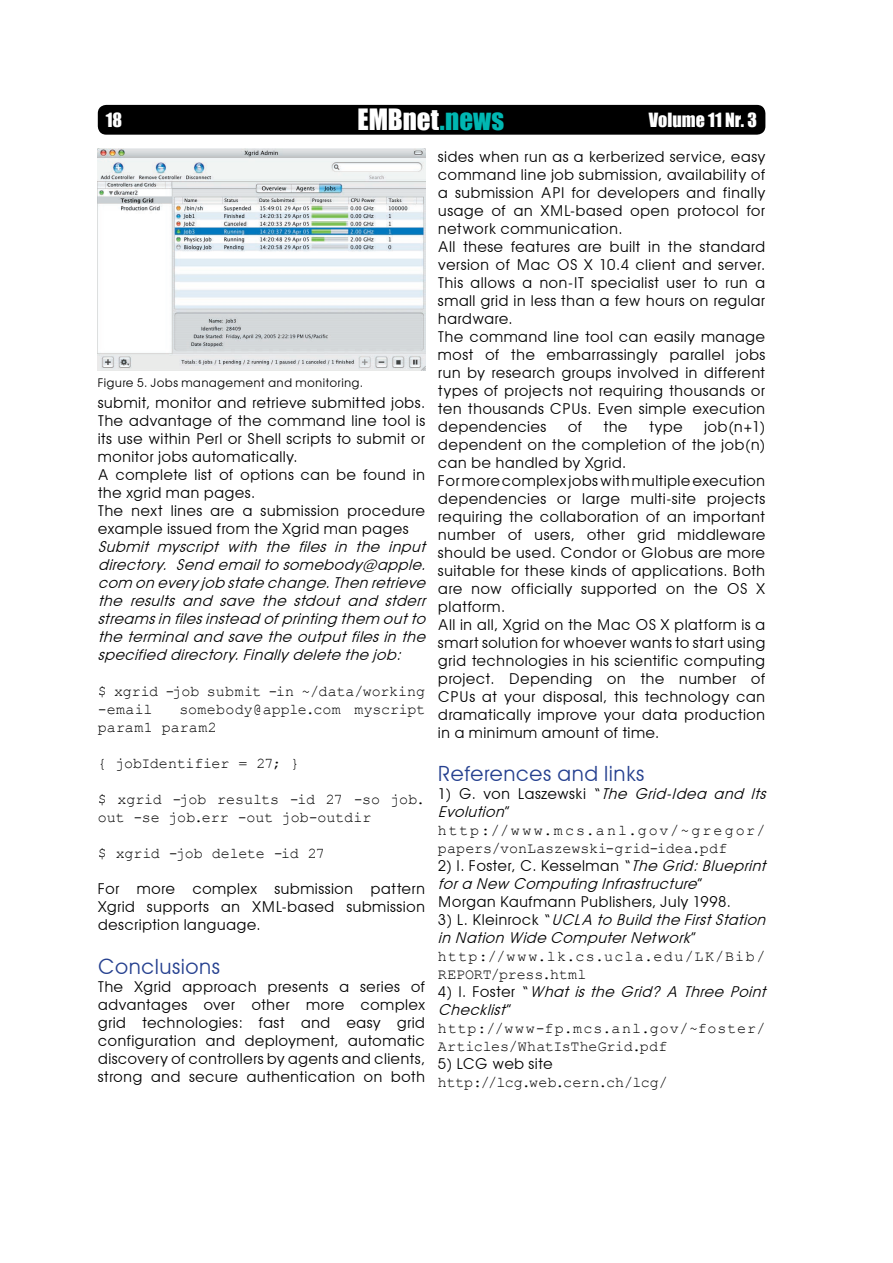
<style>
.page{position:relative;width:893px;height:1263px;background:#fff}
.page>*{position:absolute;margin:0;border:0;box-sizing:border-box;transform-origin:0 0}
.t1{font:27px "Impact";color:#fff}
.t2{font:21px "Avant Garde";color:#25408f}
.t3{font:18px "Impact";color:#fff}
.t4{font:15px/18px "Avant Garde";letter-spacing:.01em;color:#000}
.t5{font:italic 15px/18px "Avant Garde";color:#000}
.t6{font:15px/18px "Courier New";letter-spacing:.005em;color:#000}
.t7{font:15px/18px "Courier New";letter-spacing:.065em;color:#000}
.t8{font:15px "Courier New";letter-spacing:-.02em;color:#000}
.t9{font:15px "Courier New";letter-spacing:-.025em;color:#000}
.t10{font:12px "Avant Garde";letter-spacing:.02em;color:#000}
.s1{color:#00b7b2}
.s2{font-style:normal}
</style>
<div class="page">
<div style="left:98px;top:105px;width:667px;height:30px;background:#000"></div>
<img style="left:98px;top:149px;width:327px;height:221px">
<p class="t3" style="left:106px;top:109px;width:18px">18</p>
<h1 class="t1" style="left:357px;top:103px;width:148px">EMBnet<span class="s1">.news</span></h1>
<p class="t3" style="left:649px;top:109px;width:110px">Volume 11 Nr. 3</p>
<p class="t10" style="left:98px;top:376px;width:267px">Figure 5. Jobs management and monitoring.</p>
<p class="t4" style="left:98px;top:394px;width:329px">submit, monitor and retrieve submitted jobs.<br>The advantage of the command line tool is its use within Perl or Shell scripts to submit or monitor jobs automatically.<br>A complete list of options can be found in the xgrid man pages.<br>The next lines are a submission procedure example issued from the Xgrid man pages</p>
<p class="t5" style="left:98px;top:538px;width:334px;text-align:justify">Submit myscript with the files in the input directory. Send emailto somebody@apple. com on everyjob state change.Then retrieve the results and save the stdout and stderr streamsin filesinstead ofprinting them outto the terminaland save the outputfilesin the specified directory.Finallydelete the job:</p>
<p class="t6" style="left:98px;top:683px;width:329px">$ xgrid -job submit -in ~/data/working -email</p>
<p class="t6" style="left:98px;top:701px;width:329px;text-indent:82px">somebody@apple.com myscript param1 param2</p>
<p class="t9" style="left:98px;top:756px;width:203px">{ jobIdentifier = 27; }</p>
<p class="t6" style="left:98px;top:791px;width:329px">$ xgrid -job results -id 27 -so job. out -se job.err -out job-outdir</p>
<p class="t8" style="left:98px;top:846px;width:229px">$ xgrid -job delete -id 27</p>
<p class="t4" style="left:98px;top:880px;width:329px;text-align:justify">For more complex submission pattern Xgrid supports an XML-based submission description language.</p>
<h2 class="t2" style="left:98px;top:953px;width:124px">Conclusions</h2>
<p class="t4" style="left:98px;top:977px;width:329px;text-align:justify">The Xgrid approach presents a series of advantages over other more complex grid technologies: fast and easy grid configuration and deployment, automatic discovery of controllers by agents and clients, strong and secure authentication on both</p>
<p class="t4" style="left:438px;top:147px;width:329px">sides when run as a kerberized service, easy command line job submission, availability of a submission API for developers and finally usage of an XML-based open protocol for network communication.<br>All these features are built in the standard version of Mac OS X 10.4 client and server.<br>This allows a non-IT specialist user to run a small grid in less than a few hours on regular hardware.<br>The command line tool can easily manage most of the embarrassingly parallel jobs run by research groups involved in different types of projects not requiring thousands or ten thousands CPUs. Even simple execution dependencies</p>
<p class="t4" style="left:438px;top:417px;width:329px;text-indent:266px">job(n+1) dependent on the completion of the job(n) can be handled by Xgrid.<br>For more complex jobs with multiple execution dependencies or large multi-site projects requiring the collaboration of an important number of users, other grid middleware should be used. Condor or Globus are more suitable for these kinds of applications. Both are now officially supported on the OS X platform.<br>All in all, Xgrid on the Mac OS X platform is a smart solution for whoever wants to start using grid technologies in his scientific computing project. Depending on the number of CPUs at your disposal, this technology can dramatically improve your data production in a minimum amount of time.</p>
<h2 class="t2" style="left:438px;top:761px;width:208px">References and links</h2>
<p class="t5" style="left:438px;top:784px;width:334px"><span class="s2">1 ) G . vo n La szews k i “</span> The Grid-Idea and Its<br>Evolution<span class="s2">”</span></p>
<p class="t6" style="left:438px;top:822px;width:329px">http://www.mcs.anl.gov/~gregor/ papers/vonLaszewski-grid-idea.pdf</p>
<p class="t5" style="left:438px;top:856px;width:334px"><span class="s2">2) I. Foster, C. Kesselman “</span>The Grid:Blueprint fora New Computing Infrastructure<span class="s2">”<br>Morgan Kaufmann Publishers, July 1998.<br>3 ) L . K l e i n r o c k “</span> UCLA to Build the FirstStation in Nation Wide ComputerNetwork<span class="s2">”</span></p>
<p class="t7" style="left:438px;top:948px;width:329px">http://www.lk.cs.ucla.edu/LK/Bib/<br>REPORT/press.html</p>
<p class="t5" style="left:438px;top:982px;width:334px"><span class="s2">4 ) I . F o s t e r “</span> What is the Grid? A Three Point<br>Checklist<span class="s2">”</span></p>
<p class="t6" style="left:438px;top:1020px;width:329px">http://www-fp.mcs.anl.gov/~foster/<br>Articles/WhatIsTheGrid.pdf</p>
<p class="t4" style="left:438px;top:1054px;width:116px">5) LCG web site</p>
<p class="t6" style="left:438px;top:1074px;width:231px">http://lcg.web.cern.ch/lcg/</p>
<p class="t4" style="left:568px;top:417px;width:16px">of</p>
<p class="t4" style="left:603px;top:417px;width:26px">the</p>
<p class="t4" style="left:649px;top:417px;width:35px">type</p>
</div>
